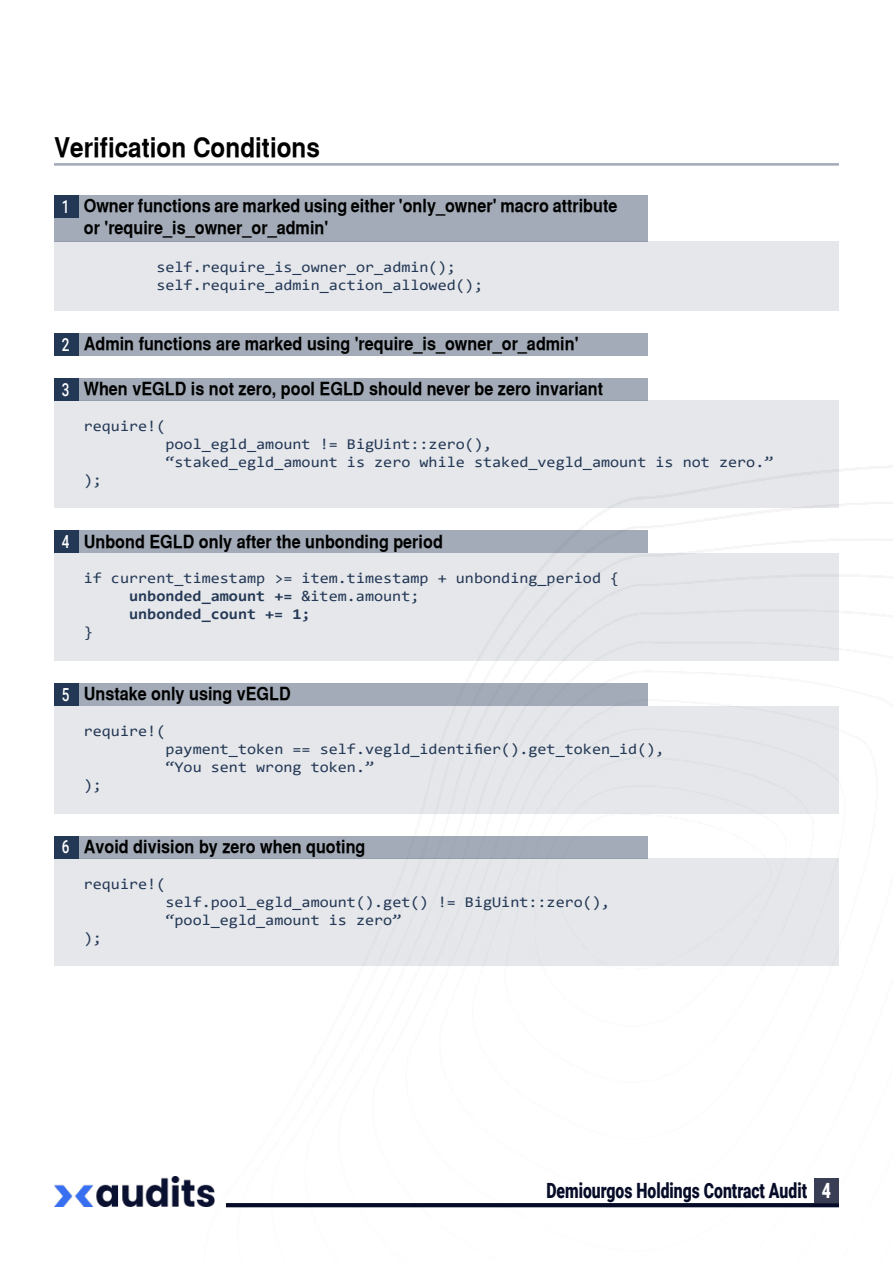
<style>
.page{position:relative;width:893px;height:1263px;background:#fff}
.page>*{position:absolute;margin:0;border:0;box-sizing:border-box;transform-origin:0 0}
.t1{font:700 27px "Sans Serif";color:#000;scale:.9 1}
.t2{font:900 21px "Roboto";color:#060b27;scale:.75 1}
.t3{font:700 18px/21.6px "Sans Serif";color:#000;scale:.9 1}
.t4{font:500 18px "Roboto";color:#fff;scale:.75 1}
.t5{font:15px/18px "Consolas";color:#243855;scale:1.1 1}
.s1{font-family:"Roboto";font-weight:500;color:#fff}
.s2{font-weight:700}
.s3{color:#fff}
</style>
<div class="page">
<div style="left:814px;top:1178px;width:25px;height:25px;background:#3a3e54"></div>
<img style="left:54px;top:1176px;width:160px;height:30px">
<svg style="left:226px;top:1203px;width:613px;height:4px;background:#0a0f2a"></svg>
<hr style="left:54px;top:163px;width:785px;height:3px;background:#233855">
<div style="left:54px;top:242px;width:785px;height:69px;background:#e5e7eb"></div>
<div style="left:54px;top:195px;width:593px;height:47px;background:#a2abb7"></div>
<div style="left:54px;top:333px;width:24px;height:23px;background:#233855"></div>
<div style="left:78px;top:333px;width:569px;height:23px;background:#a2abb7"></div>
<div style="left:54px;top:400px;width:785px;height:108px;background:#e5e7eb"></div>
<div style="left:54px;top:378px;width:24px;height:22px;background:#233855"></div>
<div style="left:78px;top:378px;width:569px;height:22px;background:#a2abb7"></div>
<div style="left:54px;top:858px;width:785px;height:108px;background:#e5e7eb"></div>
<div style="left:54px;top:836px;width:24px;height:22px;background:#233855"></div>
<div style="left:78px;top:836px;width:569px;height:22px;background:#a2abb7"></div>
<div style="left:54px;top:706px;width:785px;height:107px;background:#e5e7eb"></div>
<div style="left:54px;top:683px;width:24px;height:23px;background:#233855"></div>
<div style="left:78px;top:683px;width:569px;height:23px;background:#a2abb7"></div>
<div style="left:54px;top:553px;width:785px;height:108px;background:#e5e7eb"></div>
<div style="left:54px;top:530px;width:24px;height:23px;background:#233855"></div>
<div style="left:78px;top:530px;width:569px;height:23px;background:#a2abb7"></div>
<h1 class="t1" style="left:54px;top:132px;width:297px">Verification Conditions</h1>
<p class="t4" style="left:62px;top:194px;width:12px">1</p>
<p class="t3" style="left:84px;top:195px;width:594px">Owner functions are marked using either 'only_owner' macro attribute or 'require_is_owner_or_admin'</p>
<p class="t5" style="left:156px;top:258px;width:298px">self.require_is_owner_or_admin(); self.require_admin_action_allowed();</p>
<p class="t3" style="left:62px;top:333px;width:576px"><span class="s1">2</span> Admin functions are marked using 'require_is_owner_or_admin'</p>
<p class="t3" style="left:62px;top:378px;width:603px"><span class="s1">3</span> When vEGLD is not zero, pool EGLD should never be zero invariant</p>
<p class="t5" style="left:84px;top:416px;width:76px">require!(</p>
<p class="t5" style="left:165px;top:434px;width:554px">pool_egld_amount != BigUint::zero(),<br>“staked_egld_amount is zero while staked_vegld_amount is not zero.”</p>
<p class="t5" style="left:84px;top:470px;width:18px">);</p>
<p class="t3" style="left:62px;top:530px;width:425px"><span class="s1">4</span> Unbond EGLD only after the unbonding period</p>
<p class="t5" style="left:129px;top:569px;width:447px;text-indent:-45px">if current_timestamp &gt;= item.timestamp + unbonding_period { <span class="s2">unbonded_amount +=</span> &amp;item.amount;<br><span class="s2">unbonded_count += 1;</span></p>
<p class="t5" style="left:84px;top:623px;width:10px">}</p>
<p class="t3" style="left:62px;top:683px;width:256px"><span class="s1">5</span> Unstake only using vEGLD</p>
<p class="t5" style="left:84px;top:722px;width:76px">require!(</p>
<p class="t5" style="left:165px;top:740px;width:455px">payment_token == self.vegld_identifier().get_token_id(), “You sent wrong token.”</p>
<p class="t5" style="left:84px;top:776px;width:18px">);</p>
<p class="t3" style="left:62px;top:835px;width:339px"><span class="s1">6</span> Avoid division by zero when quoting</p>
<p class="t5" style="left:84px;top:874px;width:76px">require!(</p>
<p class="t5" style="left:165px;top:892px;width:406px">self.pool_egld_amount().get() != BigUint::zero(), “pool_egld_amount is zero”</p>
<p class="t5" style="left:84px;top:928px;width:18px">);</p>
<h2 class="t2" style="left:546px;top:1176px;width:381px">Demiourgos Holdings Contract Audit <span class="s3">4</span></h2>
</div>
